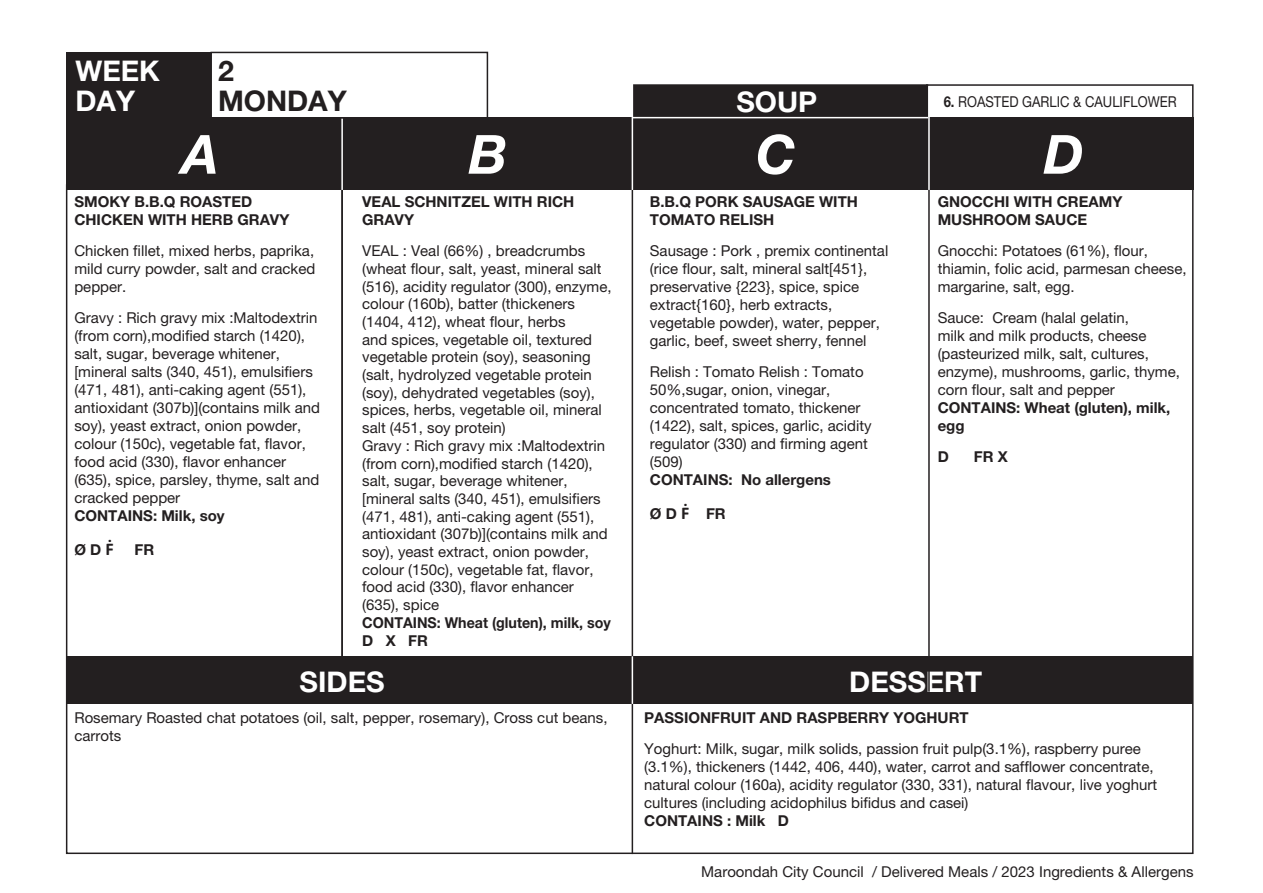
<style>
.page{position:relative;width:1263px;height:893px;background:#fff}
.page>*{position:absolute;margin:0;border:0;box-sizing:border-box;transform-origin:0 0}
.t1{font:italic 700 54px "Helvetica Neue";color:#fff}
.t2{font:700 28.5px "Helvetica Neue";color:#fff}
.t3{font:700 28.5px "Helvetica Neue";color:#231f20}
.t4{font:15px/18px "Helvetica Neue";color:#231f20}
.t5{font:700 15px/18px "Helvetica Neue";color:#231f20}
.t6{font:700 15px/18px "Helvetica Neue";color:#231f20;scale:.95 1}
.t7{font:15px "Helvetica Neue";color:#231f20;scale:.87 1}
.s1{font-weight:700}
.s2{font-family:"Calibri";font-size:18px}
</style>
<div class="page">
<div style="left:210px;top:52px;width:278px;height:72px;border:2px solid #231f20"></div>
<div style="left:66px;top:656px;width:1127px;height:48px;background:#231f20"></div>
<div style="left:633px;top:85px;width:294px;height:99px;background:#231f20"></div>
<div style="left:632px;top:84px;width:296px;height:101px;border:2px solid #231f20"></div>
<div style="left:66px;top:118px;width:1127px;height:72px;background:#231f20"></div>
<div style="left:926px;top:84px;width:267px;height:101px;border:2px solid #231f20"></div>
<div style="left:66px;top:52px;width:144px;height:72px;background:#231f20"></div>
<hr style="left:341px;top:119px;width:2px;height:544px;background:#231f20">
<hr style="left:341px;top:119px;width:2px;height:71px;background:#fff">
<hr style="left:632px;top:118px;width:1px;height:736px;background:#231f20">
<hr style="left:632px;top:656px;width:1px;height:48px;background:#fff">
<hr style="left:632px;top:83px;width:1px;height:107px;background:#fff">
<hr style="left:928px;top:185px;width:2px;height:507px;background:#231f20">
<hr style="left:928px;top:86px;width:2px;height:104px;background:#fff">
<hr style="left:632px;top:117px;width:296px;height:1px;background:#fff">
<h2 class="t2" style="left:75px;top:53px;width:86px">WEEK</h2>
<h2 class="t3" style="left:218px;top:53px;width:17px">2</h2>
<h2 class="t2" style="left:75px;top:83px;width:61px">DAY</h2>
<h2 class="t3" style="left:218px;top:83px;width:130px">MONDAY</h2>
<h2 class="t2" style="left:736px;top:85px;width:82px">SOUP</h2>
<p class="t7" style="left:944px;top:93px;width:269px"><span class="s1">6.</span> ROASTED GARLIC &amp; CAULIFLOWER</p>
<h1 class="t1" style="left:182px;top:121px;width:38px">A</h1>
<h1 class="t1" style="left:469px;top:121px;width:40px">B</h1>
<h1 class="t1" style="left:756px;top:121px;width:42px">C</h1>
<h1 class="t1" style="left:1044px;top:121px;width:42px">D</h1>
<p class="t5" style="left:74px;top:193px;width:216px">SMOKY B.B.Q ROASTED<br>CHICKEN WITH HERB GRAVY</p>
<p class="t4" style="left:74px;top:242px;width:242px;text-align:justify">Chicken fillet, mixed herbs, paprika, mild curry powder, salt and cracked pepper.</p>
<p class="t4" style="left:74px;top:308px;width:247px">Gravy : Rich gravy mix :Maltodextrin (from corn),modified starch (1420), salt, sugar, beverage whitener, [mineral salts (340, 451), emulsifiers (471, 481), anti-caking agent (551), antioxidant (307b)](contains milk and soy), yeast extract, onion powder, colour (150c), vegetable fat, flavor, food acid (330), flavor enhancer (635), spice, parsley, thyme, salt and cracked pepper</p>
<p class="t5" style="left:74px;top:506px;width:152px">CONTAINS: Milk, soy</p>
<p class="t5" style="left:74px;top:540px;width:41px">Ø D <span class="s2">Ḟ</span></p>
<p class="t5" style="left:135px;top:541px;width:21px">FR</p>
<p class="t5" style="left:362px;top:193px;width:214px">VEAL SCHNITZEL WITH RICH<br>GRAVY</p>
<p class="t4" style="left:362px;top:242px;width:251px">VEAL : Veal (66%) , breadcrumbs (wheat flour, salt, yeast, mineral salt (516), acidity regulator (300), enzyme, colour (160b), batter (thickeners (1404, 412), wheat flour, herbs<br>and spices, vegetable oil, textured vegetable protein (soy), seasoning (salt, hydrolyzed vegetable protein (soy), dehydrated vegetables (soy), spices, herbs, vegetable oil, mineral salt (451, soy protein)<br>Gravy : Rich gravy mix :Maltodextrin (from corn),modified starch (1420), salt, sugar, beverage whitener, [mineral salts (340, 451), emulsifiers (471, 481), anti-caking agent (551), antioxidant (307b)](contains milk and soy), yeast extract, onion powder, colour (150c), vegetable fat, flavor, food acid (330), flavor enhancer (635), spice</p>
<p class="t6" style="left:362px;top:613px;width:263px">CONTAINS: Wheat (gluten), milk, soy<br>D X FR</p>
<p class="t5" style="left:650px;top:193px;width:210px">B.B.Q PORK SAUSAGE WITH<br>TOMATO RELISH</p>
<p class="t4" style="left:650px;top:242px;width:240px">Sausage : Pork , premix continental (rice flour, salt, mineral salt[451}, preservative {223}, spice, spice extract{160}, herb extracts, vegetable powder), water, pepper, garlic, beef, sweet sherry, fennel</p>
<p class="t4" style="left:650px;top:362px;width:223px">Relish : Tomato Relish : Tomato<br>50%,sugar, onion, vinegar, concentrated tomato, thickener (1422), salt, spices, garlic, acidity regulator (330) and firming agent (509)</p>
<p class="t5" style="left:650px;top:470px;width:183px">CONTAINS: No allergens</p>
<p class="t5" style="left:650px;top:505px;width:77px">Ø D <span class="s2">Ḟ</span> FR</p>
<p class="t5" style="left:938px;top:193px;width:186px">GNOCCHI WITH CREAMY<br>MUSHROOM SAUCE</p>
<p class="t4" style="left:938px;top:242px;width:250px">Gnocchi: Potatoes (61%), flour, thiamin, folic acid, parmesan cheese, margarine, salt, egg.</p>
<p class="t4" style="left:938px;top:308px;width:244px">Sauce: Cream (halal gelatin,<br>milk and milk products, cheese (pasteurized milk, salt, cultures, enzyme), mushrooms, garlic, thyme, corn flour, salt and pepper</p>
<p class="t5" style="left:938px;top:398px;width:234px">CONTAINS: Wheat (gluten), milk, egg</p>
<p class="t5" style="left:938px;top:447px;width:13px">D</p>
<p class="t5" style="left:974px;top:447px;width:35px">FR X</p>
<h2 class="t2" style="left:300px;top:664px;width:86px">SIDES</h2>
<h2 class="t2" style="left:849px;top:664px;width:135px">DESSERT</h2>
<p class="t4" style="left:74px;top:709px;width:535px">Rosemary Roasted chat potatoes (oil, salt, pepper, rosemary), Cross cut beans, carrots</p>
<p class="t5" style="left:644px;top:709px;width:326px">PASSIONFRUIT AND RASPBERRY YOGHURT</p>
<p class="t4" style="left:644px;top:739px;width:514px">Yoghurt: Milk, sugar, milk solids, passion fruit pulp(3.1%), raspberry puree (3.1%), thickeners (1442, 406, 440), water, carrot and safflower concentrate, natural colour (160a), acidity regulator (330, 331), natural flavour, live yoghurt cultures (including acidophilus bifidus and casei)</p>
<p class="t5" style="left:644px;top:811px;width:146px">CONTAINS : Milk D</p>
<p class="t4" style="left:701px;top:862px;width:494px">Maroondah City Council / Delivered Meals / 2023 Ingredients &amp; Allergens</p>
</div>
